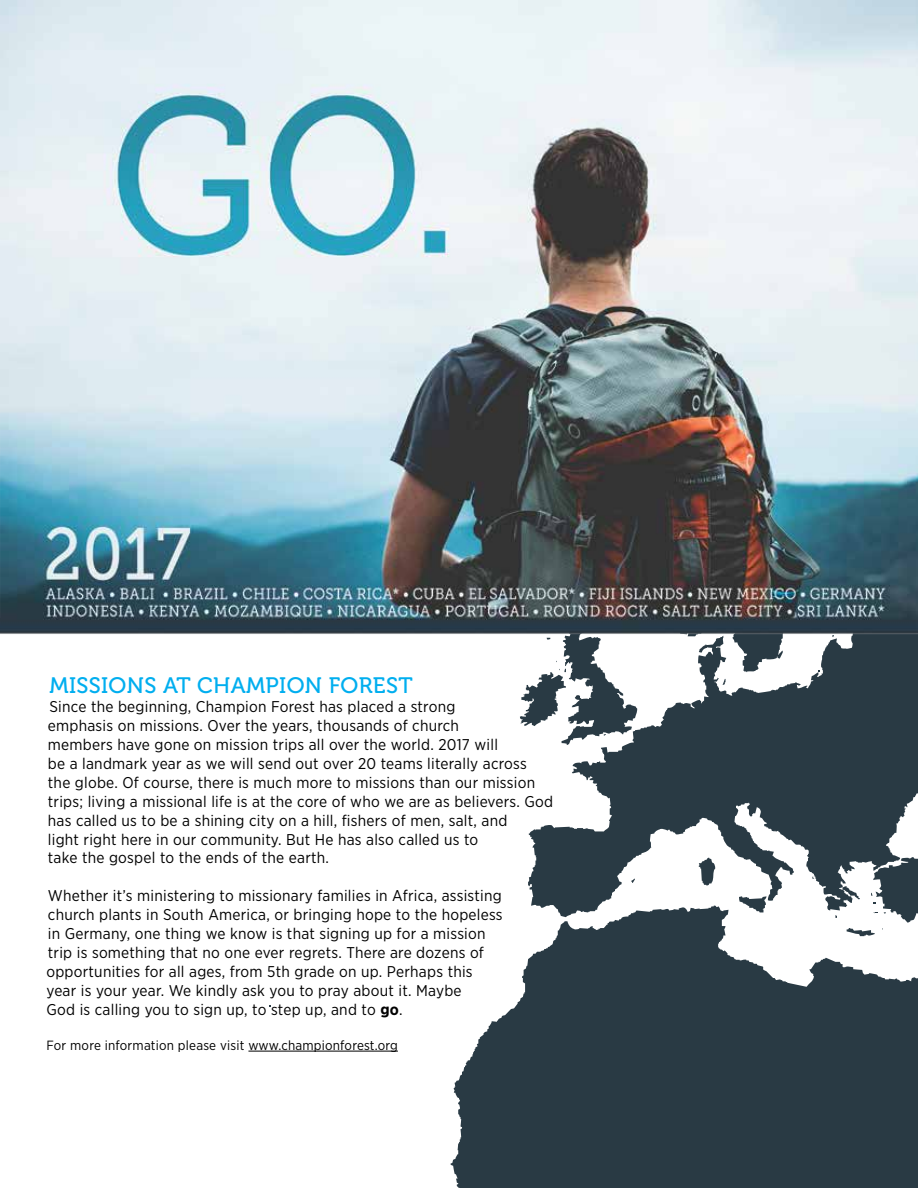
<style>
.page{position:relative;width:918px;height:1188px;background:#fff}
.page>*{position:absolute;margin:0;border:0;box-sizing:border-box;transform-origin:0 0}
.t1{font:22.35px "Museo 500";letter-spacing:.015em;color:#00aeef}
.t2{font:15.6px/18.9px "Gotham Narrow";letter-spacing:.015em;color:#000}
.t3{font:13.35px "Gotham Narrow";letter-spacing:.015em;color:#000}
.s1{font-weight:700}
</style>
<div class="page">
<svg style="left:450px;top:648px;width:468px;height:540px;fill:#293a44"></svg>
<svg style="left:723px;top:679px;width:3px;height:6px"></svg>
<svg style="left:520px;top:648px;width:117px;height:97px"></svg>
<svg style="left:631px;top:879px;width:4px;height:4px"></svg>
<img style="left:0;top:0;width:918px;height:648px">
<hr style="left:248px;top:1051px;width:150px;height:1px;background:#000">
<h1 class="t1" style="left:49px;top:673px;width:365px">MISSIONS AT CHAMPION FOREST</h1>
<p class="t2" style="left:48px;top:697px;width:507px">Since the beginning, Champion Forest has placed a strong<br>emphasis on missions. Over the years, thousands of church<br>members have gone on mission trips all over the world. 2017 will<br>be a landmark year as we will send out over 20 teams literally across<br>the globe. Of course, there is much more to missions than our mission trips; living a missional life is at the core of who we are as believers. God has called us to be a shining city on a hill, fishers of men, salt, and<br>light right here in our community. But He has also called us to<br>take the gospel to the ends of the earth.</p>
<p class="t2" style="left:46px;top:886px;width:458px">Whether it’s ministering to missionary families in Africa, assisting church plants in South America, or bringing hope to the hopeless in Germany, one thing we know is that signing up for a mission trip is something that no one ever regrets. There are dozens of opportunities for all ages, from 5th grade on up. Perhaps this year is your year. We kindly ask you to pray about it. Maybe<br>God is calling you to sign up, to step up, and to <span class="s1">go</span>.</p>
<p class="t3" style="left:46px;top:1037px;width:353px">For more information please visit www.championforest.org</p>
</div>
